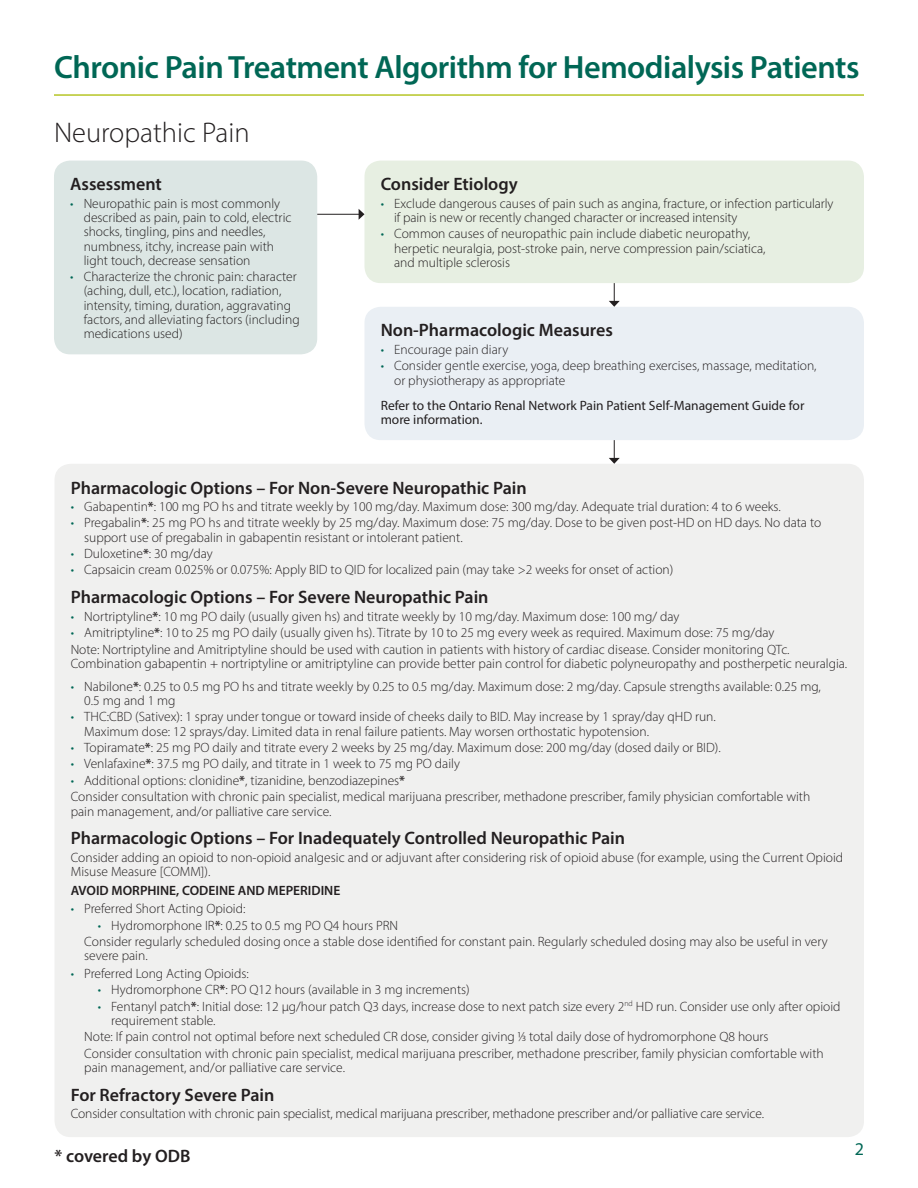
<style>
.page{position:relative;width:918px;height:1188px;background:#fff}
.page>*{position:absolute;margin:0;border:0;box-sizing:border-box;transform-origin:0 0}
.t1{font:600 32.25px "Myriad Pro";letter-spacing:-.015em;color:#006755}
.t2{font:300 28.5px "Myriad Pro";color:#231f20}
.t3{font:600 18px "Myriad Pro";color:#231f20}
.t4{font:18px "Myriad Pro";color:#006755}
.Bullets{font:300 13.5px/14.2px "Myriad Pro";color:#231f20}
.Sub-bullets{font:300 13.5px/14.2px "Myriad Pro";color:#231f20}
.Bullets-2{font:13.5px/14.2px "Myriad Pro";color:#231f20}
.t5{font:600 13.5px "Myriad Pro";color:#231f20}
.s1{color:#006755}
.s2{font-weight:600}
</style>
<div class="page">
<hr style="left:54px;top:94px;width:810px;height:2px;background:#b6c527">
<div style="left:54px;top:161px;width:263px;height:193px;background:#dce6e4;border-radius:16px"></div>
<div style="left:365px;top:161px;width:499px;height:122px;background:#e7efe2;border-radius:16px"></div>
<div style="left:365px;top:307px;width:499px;height:133px;background:#eaeff4;border-radius:16px"></div>
<div style="left:55px;top:464px;width:809px;height:673px;background:#f0f0ef;border-radius:16px"></div>
<hr style="left:317px;top:214px;width:42px;height:1px;background:#231f20">
<svg style="left:359px;top:209px;width:5px;height:11px"></svg>
<svg style="left:609px;top:283px;width:11px;height:24px"></svg>
<svg style="left:609px;top:440px;width:11px;height:24px"></svg>
<h2 class="t1" style="left:54px;top:47px;width:807px">Chronic Pain Treatment Algorithm for Hemodialysis Patients</h2>
<p class="t2" style="left:54px;top:116px;width:197px">Neuropathic Pain</p>
<p class="t3" style="left:70px;top:173px;width:93px">Assessment</p>
<p class="Bullets" style="left:84px;top:196px;width:209px;text-indent:-14px"><span class="s1">•</span> Neuropathic pain is most commonly described as pain, pain to cold, electric shocks, tingling, pins and needles, numbness, itchy, increase pain with light touch, decrease sensation</p>
<p class="Bullets" style="left:84px;top:269px;width:218px;text-indent:-14px"><span class="s1">•</span> Characterize the chronic pain: character (aching, dull, etc.), location, radiation, intensity, timing, duration, aggravating factors, and alleviating factors (including medications used)</p>
<p class="t3" style="left:381px;top:173px;width:139px">Consider Etiology</p>
<p class="Bullets" style="left:394px;top:196px;width:441px;text-indent:-13px"><span class="s1">•</span> Exclude dangerous causes of pain such as angina, fracture, or infection particularly if pain is new or recently changed character or increased intensity</p>
<p class="Bullets" style="left:394px;top:227px;width:373px;text-indent:-13px"><span class="s1">•</span> Common causes of neuropathic pain include diabetic neuropathy, herpetic neuralgia, post-stroke pain, nerve compression pain/sciatica, and multiple sclerosis</p>
<p class="t3" style="left:381px;top:319px;width:234px">Non-Pharmacologic Measures</p>
<p class="Bullets" style="left:381px;top:342px;width:129px"><span class="s1">•</span> Encourage pain diary</p>
<p class="Bullets" style="left:394px;top:359px;width:424px;text-indent:-13px"><span class="s1">•</span> Consider gentle exercise, yoga, deep breathing exercises, massage, meditation, or physiotherapy as appropriate</p>
<p class="Bullets-2" style="left:381px;top:398px;width:425px">Refer to the Ontario Renal Network Pain Patient Self-Management Guide for more information.</p>
<p class="t3" style="left:71px;top:476px;width:458px">Pharmacologic Options – For Non-Severe Neuropathic Pain</p>
<p class="Bullets" style="left:71px;top:499px;width:712px"><span class="s1">•</span> Gabapentin<span class="s2">*</span>: 100 mg PO hs and titrate weekly by 100 mg/day. Maximum dose: 300 mg/day. Adequate trial duration: 4 to 6 weeks.</p>
<p class="Bullets" style="left:84px;top:516px;width:739px;text-indent:-13px"><span class="s1">•</span> Pregabalin<span class="s2">*</span>: 25 mg PO hs and titrate weekly by 25 mg/day. Maximum dose: 75 mg/day. Dose to be given post-HD on HD days. No data to support use of pregabalin in gabapentin resistant or intolerant patient.</p>
<p class="Bullets" style="left:71px;top:546px;width:144px"><span class="s1">•</span> Duloxetine<span class="s2">*</span>: 30 mg/day</p>
<p class="Bullets" style="left:71px;top:563px;width:604px"><span class="s1">•</span> Capsaicin cream 0.025% or 0.075%: Apply BID to QID for localized pain (may take &gt;2 weeks for onset of action)</p>
<p class="t3" style="left:71px;top:586px;width:419px">Pharmacologic Options – For Severe Neuropathic Pain</p>
<p class="Bullets" style="left:71px;top:609px;width:610px"><span class="s1">•</span> Nortriptyline<span class="s2">*</span>: 10 mg PO daily (usually given hs) and titrate weekly by 10 mg/day. Maximum dose: 100 mg/ day</p>
<p class="Bullets" style="left:71px;top:625px;width:705px"><span class="s1">•</span> Amitriptyline<span class="s2">*</span>: 10 to 25 mg PO daily (usually given hs). Titrate by 10 to 25 mg every week as required. Maximum dose: 75 mg/day</p>
<p class="Bullets" style="left:71px;top:642px;width:778px">Note: Nortriptyline and Amitriptyline should be used with caution in patients with history of cardiac disease. Consider monitoring QTc.<br>Combination gabapentin + nortriptyline or amitriptyline can provide better pain control for diabetic polyneuropathy and postherpetic neuralgia.</p>
<p class="Bullets" style="left:84px;top:679px;width:738px;text-indent:-13px"><span class="s1">•</span> Nabilone<span class="s2">*</span>: 0.25 to 0.5 mg PO hs and titrate weekly by 0.25 to 0.5 mg/day. Maximum dose: 2 mg/day. Capsule strengths available: 0.25 mg,<br>0.5 mg and 1 mg</p>
<p class="Bullets" style="left:84px;top:710px;width:633px;text-indent:-13px"><span class="s1">•</span> THC:CBD (Sativex): 1 spray under tongue or toward inside of cheeks daily to BID. May increase by 1 spray/day qHD run.<br>Maximum dose: 12 sprays/day. Limited data in renal failure patients. May worsen orthostatic hypotension.</p>
<p class="Bullets" style="left:71px;top:740px;width:652px"><span class="s1">•</span> Topiramate<span class="s2">*</span>: 25 mg PO daily and titrate every 2 weeks by 25 mg/day. Maximum dose: 200 mg/day (dosed daily or BID).</p>
<p class="Bullets" style="left:71px;top:757px;width:391px"><span class="s1">•</span> Venlafaxine<span class="s2">*</span>: 37.5 mg PO daily, and titrate in 1 week to 75 mg PO daily</p>
<p class="Bullets" style="left:71px;top:773px;width:336px"><span class="s1">•</span> Additional options: clonidine<span class="s2">*</span>, tizanidine, benzodiazepines<span class="s2">*</span></p>
<p class="Bullets" style="left:71px;top:790px;width:741px">Consider consultation with chronic pain specialist, medical marijuana prescriber, methadone prescriber, family physician comfortable with pain management, and/or palliative care service.</p>
<p class="t3" style="left:71px;top:827px;width:556px">Pharmacologic Options – For Inadequately Controlled Neuropathic Pain</p>
<p class="Bullets" style="left:71px;top:850px;width:774px">Consider adding an opioid to non-opioid analgesic and or adjuvant after considering risk of opioid abuse (for example, using the Current Opioid<br>Misuse Measure [COMM]).</p>
<p class="t5" style="left:71px;top:882px;width:271px">AVOID MORPHINE, CODEINE AND MEPERIDINE</p>
<p class="Bullets" style="left:71px;top:901px;width:176px"><span class="s1">•</span> Preferred Short Acting Opioid:</p>
<p class="Bullets" style="left:98px;top:918px;width:302px"><span class="s1">•</span> Hydromorphone IR<span class="s2">*</span>: 0.25 to 0.5 mg PO Q4 hours PRN</p>
<p class="Sub-bullets" style="left:84px;top:934px;width:745px">Consider regularly scheduled dosing once a stable dose identified for constant pain. Regularly scheduled dosing may also be useful in very severe pain.</p>
<p class="Bullets" style="left:71px;top:966px;width:180px"><span class="s1">•</span> Preferred Long Acting Opioids:</p>
<p class="Bullets" style="left:98px;top:982px;width:374px"><span class="s1">•</span> Hydromorphone CR<span class="s2">*</span>: PO Q12 hours (available in 3 mg increments)</p>
<p class="Bullets" style="left:111px;top:999px;width:731px;text-indent:-14px"><span class="s1">•</span> Fentanyl patch<span class="s2">*</span>: Initial dose: 12 µg/hour patch Q3 days, increase dose to next patch size every 2<sup>nd</sup> HD run. Consider use only after opioid requirement stable.</p>
<p class="Sub-bullets" style="left:84px;top:1029px;width:686px">Note: If pain control not optimal before next scheduled CR dose, consider giving 1/3 total daily dose of hydromorphone Q8 hours</p>
<p class="Bullets" style="left:84px;top:1046px;width:741px">Consider consultation with chronic pain specialist, medical marijuana prescriber, methadone prescriber, family physician comfortable with pain management, and/or palliative care service.</p>
<p class="t3" style="left:71px;top:1083px;width:205px">For Refractory Severe Pain</p>
<p class="Bullets" style="left:71px;top:1106px;width:695px">Consider consultation with chronic pain specialist, medical marijuana prescriber, methadone prescriber and/or palliative care service.</p>
<p class="t3" style="left:55px;top:1144px;width:137px">* covered by ODB</p>
<h3 class="t4" style="left:855px;top:1138px;width:11px">2</h3>
</div>
